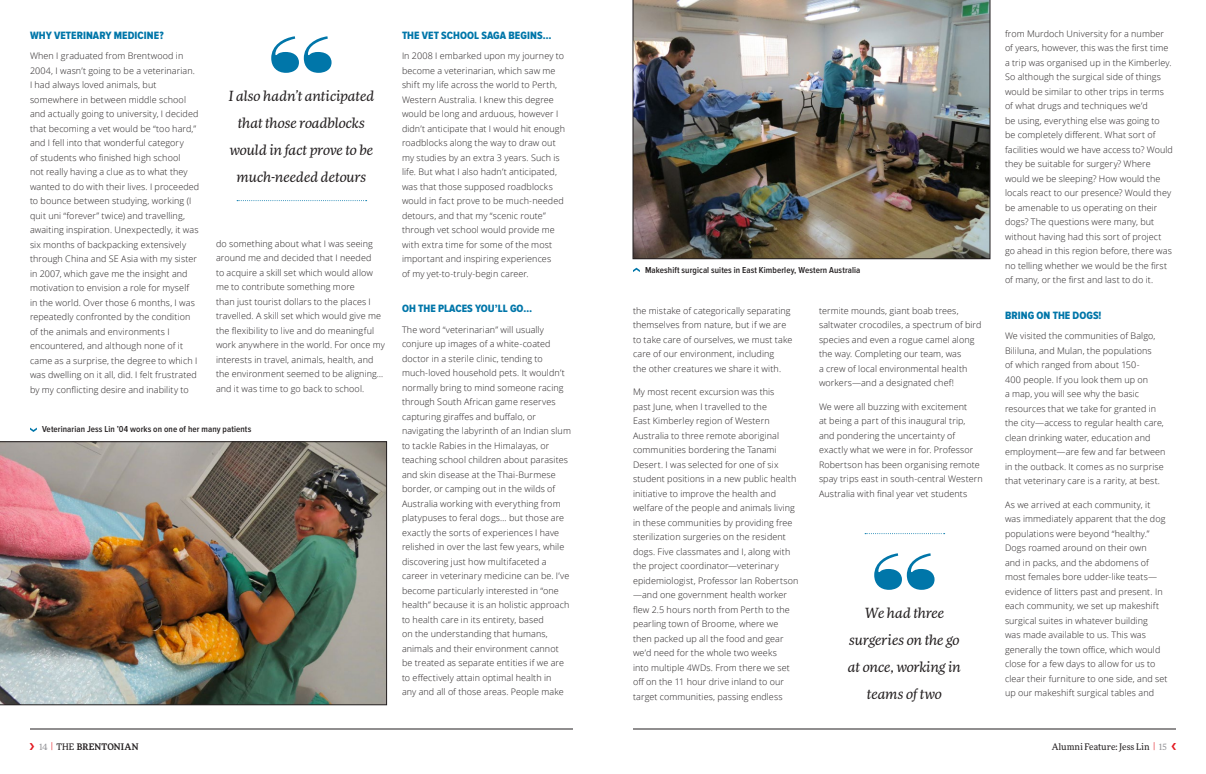
<style>
.page{position:relative;width:1206px;height:774px;background:#fff}
.page>*{position:absolute;margin:0;border:0;box-sizing:border-box;transform-origin:0 0}
.t1{font:90px "Bodoni Poster";color:#0076a9}
.t2{font:italic 14px/27px "More Pro";letter-spacing:-.01em;color:#231f20;text-align:center}
.t3{font:11px "Proxima Nova Cond Extrabld";letter-spacing:.005em;color:#0076a9}
.t4{font:300 9px/14.5px "Open Sans";letter-spacing:.01em;color:#231f20}
.t5{font:600 9px "Proxima Nova Cond";letter-spacing:.01em;color:#231f20}
.t6{font:9px "More Pro";color:#231f20}
.t7{font:500 9px "More Pro";letter-spacing:.015em;color:#231f20}
.s1{font-weight:400;color:#919195}
.s2{font-weight:400;font-stretch:condensed;color:#e31b23}
.s3{font-weight:400}
.s4{font-stretch:condensed;color:#e31b23}
.s5{color:#919195}
</style>
<div class="page">
<hr style="left:30px;top:729px;width:543px;height:1px;background:#231f20">
<hr style="left:633px;top:729px;width:543px;height:1px;background:#231f20">
<img style="left:633px;top:0;width:357px;height:259px">
<svg style="left:633px;top:268px;width:7px;height:4px"></svg>
<img style="left:0;top:442px;width:387px;height:263px">
<svg style="left:30px;top:428px;width:7px;height:4px"></svg>
<svg style="left:237px;top:200px;width:130px;height:1px"></svg>
<svg style="left:865px;top:533px;width:80px;height:1px"></svg>
<p class="t3" style="left:30px;top:29px;width:135px">WHY VETERINARY MEDICINE?</p>
<p class="t4" style="left:30px;top:48px;width:171px">When I graduated from Brentwood in 2004, I wasn’t going to be a veterinarian.<br>I had always loved animals, but somewhere in between middle school and actually going to university, I decided that becoming a vet would be “too hard,” and I fell into that wonderful category<br>of students who finished high school<br>not really having a clue as to what they wanted to do with their lives. I proceeded to bounce between studying, working (I quit uni “forever” twice) and travelling, awaiting inspiration. Unexpectedly, it was six months of backpacking extensively through China and SE Asia with my sister in 2007, which gave me the insight and motivation to envision a role for myself<br>in the world. Over those 6 months, I was repeatedly confronted by the condition of the animals and environments I encountered, and although none of it came as a surprise, the degree to which I was dwelling on it all, did. I felt frustrated by my conflicting desire and inability to</p>
<h1 class="t1" style="left:269px;top:15px;width:66px">“</h1>
<h2 class="t2" style="left:228px;top:82px;width:147px">I also hadn’t anticipated that those roadblocks would in fact prove to be much-needed detours</h2>
<p class="t4" style="left:216px;top:236px;width:170px">do something about what I was seeing around me and decided that I needed<br>to acquire a skill set which would allow me to contribute something more<br>than just tourist dollars to the places I travelled. A skill set which would give me the flexibility to live and do meaningful work anywhere in the world. For once my interests in travel, animals, health, and the environment seemed to be aligning… and it was time to go back to school.</p>
<p class="t5" style="left:42px;top:424px;width:211px">Veterinarian Jess Lin ’04 works on one of her many patients</p>
<p class="t3" style="left:402px;top:29px;width:151px">THE VET SCHOOL SAGA BEGINS…</p>
<p class="t4" style="left:402px;top:48px;width:165px">In 2008 I embarked upon my journey to become a veterinarian, which saw me shift my life across the world to Perth, Western Australia. I knew this degree would be long and arduous, however I didn’t anticipate that I would hit enough roadblocks along the way to draw out my studies by an extra 3 years. Such is life. But what I also hadn’t anticipated, was that those supposed roadblocks would in fact prove to be much-needed detours, and that my “scenic route” through vet school would provide me with extra time for some of the most important and inspiring experiences<br>of my yet-to-truly-begin career.</p>
<p class="t3" style="left:402px;top:302px;width:132px">OH THE PLACES YOU’LL GO…</p>
<p class="t4" style="left:402px;top:322px;width:170px">The word “veterinarian” will usually conjure up images of a white-coated doctor in a sterile clinic, tending to much-loved household pets. It wouldn’t normally bring to mind someone racing through South African game reserves capturing giraffes and buffalo, or navigating the labyrinth of an Indian slum to tackle Rabies in the Himalayas, or teaching school children about parasites and skin disease at the Thai-Burmese border, or camping out in the wilds of Australia working with everything from platypuses to feral dogs… but those are exactly the sorts of experiences I have relished in over the last few years, while discovering just how multifaceted a career in veterinary medicine can be. I’ve become particularly interested in “one health” because it is an holistic approach to health care in its entirety, based<br>on the understanding that humans, animals and their environment cannot be treated as separate entities if we are to effectively attain optimal health in<br>any and all of those areas. People make</p>
<p class="t5" style="left:645px;top:265px;width:217px">Makeshift surgical suites in East Kimberley, Western Australia</p>
<p class="t4" style="left:633px;top:303px;width:161px">the mistake of categorically separating themselves from nature, but if we are to take care of ourselves, we must take care of our environment, including<br>the other creatures we share it with.</p>
<p class="t4" style="left:633px;top:385px;width:167px">My most recent excursion was this<br>past June, when I travelled to the<br>East Kimberley region of Western Australia to three remote aboriginal communities bordering the Tanami Desert. I was selected for one of six student positions in a new public health initiative to improve the health and welfare of the people and animals living in these communities by providing free sterilization surgeries on the resident dogs. Five classmates and I, along with the project coordinator—veterinary epidemiologist, Professor Ian Robertson —and one government health worker flew 2.5 hours north from Perth to the pearling town of Broome, where we then packed up all the food and gear we’d need for the whole two weeks<br>into multiple 4WDs. From there we set off on the 11 hour drive inland to our target communities, passing endless</p>
<p class="t4" style="left:819px;top:303px;width:164px">termite mounds, giant boab trees, saltwater crocodiles, a spectrum of bird species and even a rogue camel along the way. Completing our team, was<br>a crew of local environmental health workers—and a designated chef!</p>
<p class="t4" style="left:819px;top:399px;width:165px">We were all buzzing with excitement<br>at being a part of this inaugural trip, and pondering the uncertainty of exactly what we were in for. Professor Robertson has been organising remote spay trips east in south-central Western Australia with final year vet students</p>
<h1 class="t1" style="left:872px;top:532px;width:66px">“</h1>
<h2 class="t2" style="left:848px;top:599px;width:114px">We had three surgeries on the go at once, working in teams of two</h2>
<p class="t4" style="left:1005px;top:26px;width:169px">from Murdoch University for a number of years, however, this was the first time a trip was organised up in the Kimberley.<br>So although the surgical side of things would be similar to other trips in terms of what drugs and techniques we’d<br>be using, everything else was going to<br>be completely different. What sort of facilities would we have access to? Would they be suitable for surgery? Where would we be sleeping? How would the locals react to our presence? Would they be amenable to us operating on their dogs? The questions were many, but without having had this sort of project go ahead in this region before, there was no telling whether we would be the first of many, or the first and last to do it.</p>
<p class="t3" style="left:1005px;top:309px;width:98px">BRING ON THE DOGS!</p>
<p class="t4" style="left:1005px;top:329px;width:162px">We visited the communities of Balgo, Bililuna, and Mulan, the populations<br>of which ranged from about 150-<br>400 people. If you look them up on<br>a map, you will see why the basic resources that we take for granted in the city—access to regular health care, clean drinking water, education and employment—are few and far between in the outback. It comes as no surprise that veterinary care is a rarity, at best.</p>
<p class="t4" style="left:1005px;top:497px;width:164px">As we arrived at each community, it was immediately apparent that the dog populations were beyond “healthy.” Dogs roamed around on their own<br>and in packs, and the abdomens of most females bore udder-like teats— evidence of litters past and present. In each community, we set up makeshift surgical suites in whatever building<br>was made available to us. This was generally the town office, which would close for a few days to allow for us to clear their furniture to one side, and set up our makeshift surgical tables and</p>
<p class="t7" style="left:39px;top:740px;width:101px"><span class="s1">14</span> <span class="s2">|</span> <span class="s3">THE</span> BRENTONIAN</p>
<p class="t6" style="left:1052px;top:741px;width:117px">Alumni Feature: Jess Lin <span class="s4">|</span> <span class="s5">15</span></p>
</div>
